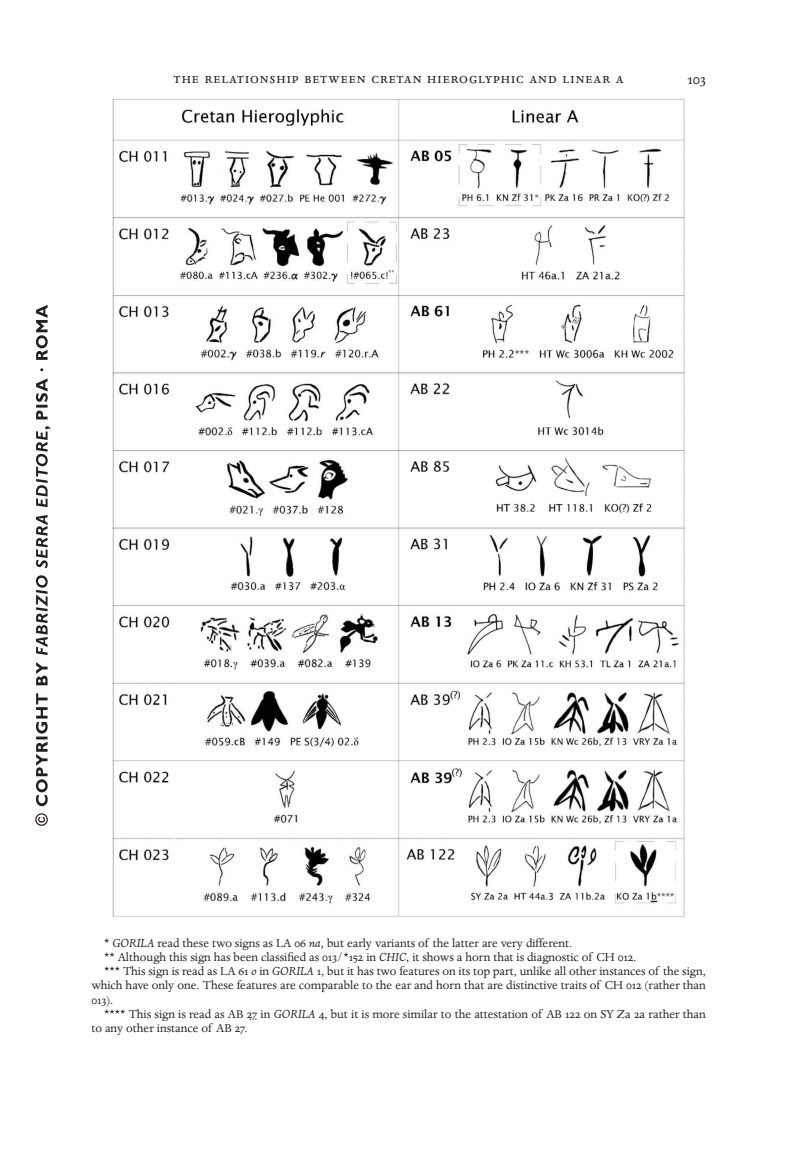
<style>
.page{position:relative;width:808px;height:1149px;background:#fff}
.page>*{position:absolute;margin:0;border:0;box-sizing:border-box;transform-origin:0 0}
.t1{font:16.5px "Serra Dante Pro";letter-spacing:.06em;color:#231f20}
.t2{font:16.5px "Dante One";color:#231f20}
.t3{font:13.2px "Serra Dante Pro";color:#231f20}
.s1{font-style:italic}
</style>
<div class="page">
<svg style="left:35px;top:305px;width:15px;height:520px"></svg>
<img style="left:112px;top:99px;width:573px;height:817px">
<p class="t1" style="left:173px;top:68px;width:452px">the relationship between cretan hieroglyphic and linear a</p>
<p class="t2" style="left:687px;top:70px;width:20px">103</p>
<p class="t3" style="left:104px;top:934px;width:470px">* <span class="s1">GORILA</span> read these two signs as LA 06 <span class="s1">na,</span> but early variants of the latter are very different.</p>
<p class="t3" style="left:104px;top:948px;width:534px">** Although this sign has been classified as 013/*152 in <span class="s1">CHIC</span>, it shows a horn that is diagnostic of CH 012.</p>
<p class="t3" style="left:104px;top:962px;width:603px">*** This sign is read as LA 61 <span class="s1">o</span> in <span class="s1">GORILA</span> 1, but it has two features on its top part, unlike all other instances of the sign,</p>
<p class="t3" style="left:91px;top:977px;width:616px">which have only one. These features are comparable to the ear and horn that are distinctive traits of CH 012 (rather than</p>
<p class="t3" style="left:91px;top:991px;width:23px">013).</p>
<p class="t3" style="left:104px;top:1005px;width:603px">**** This sign is read as AB 2̣7̣ in <span class="s1">GORILA</span> 4, but it is more similar to the attestation of AB 122 on SY Za 2a rather than</p>
<p class="t3" style="left:91px;top:1019px;width:158px">to any other instance of AB 27.</p>
</div>
